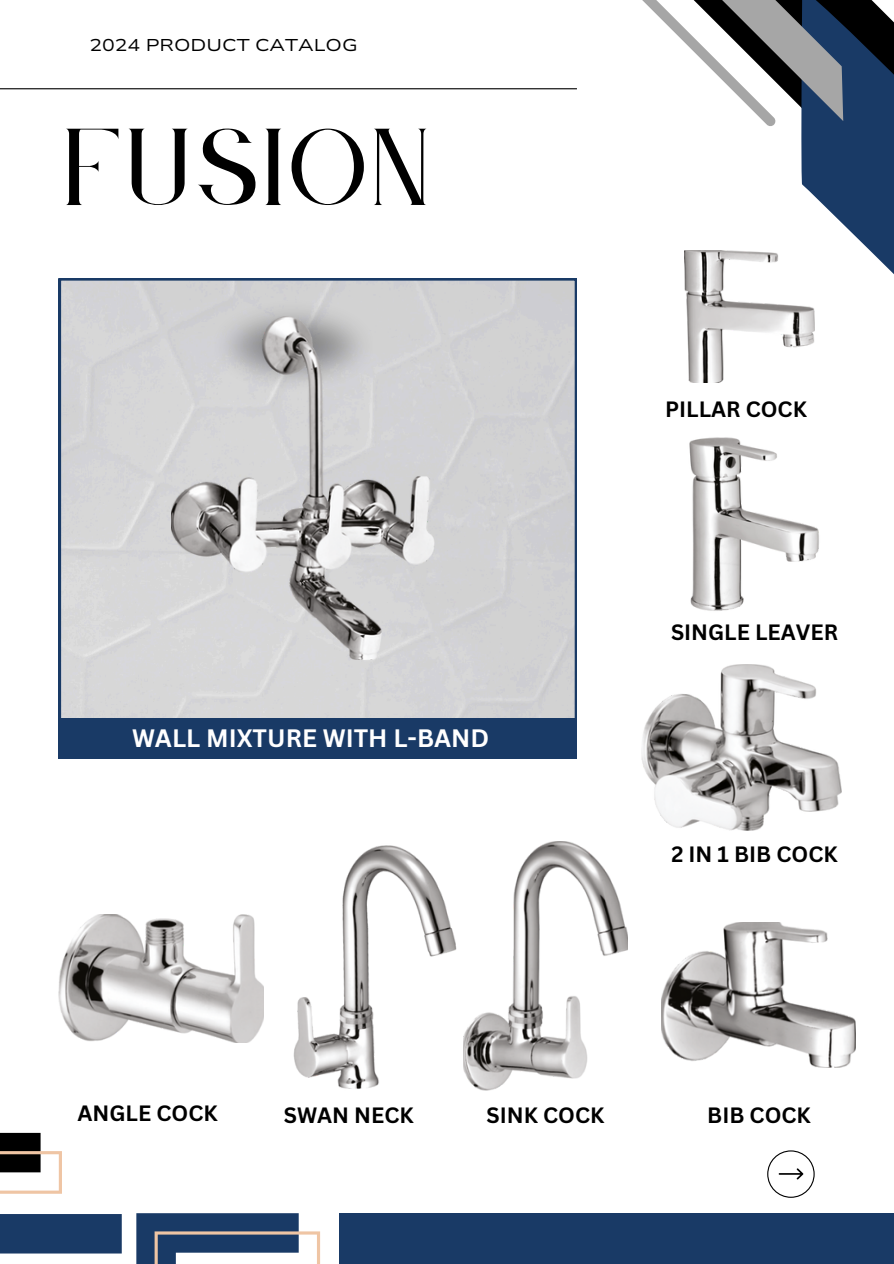
<style>
.page{position:relative;width:894px;height:1264px;background:#fff}
.page>*{position:absolute;margin:0;border:0;box-sizing:border-box;transform-origin:0 0}
.t1{font:95.7px "Le Jour Serif";letter-spacing:.05em;color:#000}
.t2{font:700 24.45px "Canva Sans";color:#fff}
.t3{font:700 21.6px "Canva Sans";color:#000}
.t4{font:17.1px "Nunito Sans 10 pt Expanded";color:#000}
</style>
<div class="page">
<div style="left:59px;top:278px;width:517px;height:440px;background:#d2d2d4"></div>
<div style="left:59px;top:718px;width:517px;height:41px;background:#193a66"></div>
<img style="left:214px;top:296px;width:159px;height:20px">
<img style="left:172px;top:316px;width:262px;height:343px">
<img style="left:59px;top:914px;width:205px;height:128px">
<img style="left:463px;top:841px;width:164px;height:249px">
<img style="left:661px;top:922px;width:193px;height:145px">
<img style="left:641px;top:664px;width:200px;height:166px">
<img style="left:293px;top:845px;width:164px;height:244px">
<img style="left:690px;top:459px;width:129px;height:152px">
<hr style="left:0;top:88px;width:576px;height:1px;background:#000">
<svg style="left:767px;top:1150px;width:47px;height:47px"></svg>
<svg style="left:642px;top:0;width:251px;height:459px"></svg>
<svg style="left:0;top:1132px;width:121px;height:122px"></svg>
<div style="left:339px;top:1213px;width:554px;height:50px;background:#193a66"></div>
<svg style="left:136px;top:1213px;width:184px;height:50px"></svg>
<h3 class="t4" style="left:89px;top:34px;width:270px">2024 PRODUCT CATALOG</h3>
<p class="t1" style="left:65px;top:116px;width:367px">FUSION</p>
<p class="t2" style="left:132px;top:721px;width:358px">WALL MIXTURE WITH L-BAND</p>
<p class="t3" style="left:664px;top:394px;width:143px">PILLAR COCK</p>
<p class="t3" style="left:670px;top:616px;width:168px">SINGLE LEAVER</p>
<h3 class="t3" style="left:671px;top:838px;width:168px">2 IN 1 BIB COCK</h3>
<p class="t3" style="left:78px;top:1098px;width:141px">ANGLE COCK</p>
<h3 class="t3" style="left:284px;top:1099px;width:131px">SWAN NECK</h3>
<p class="t3" style="left:486px;top:1099px;width:119px">SINK COCK</p>
<p class="t3" style="left:707px;top:1099px;width:105px">BIB COCK</p>
</div>
